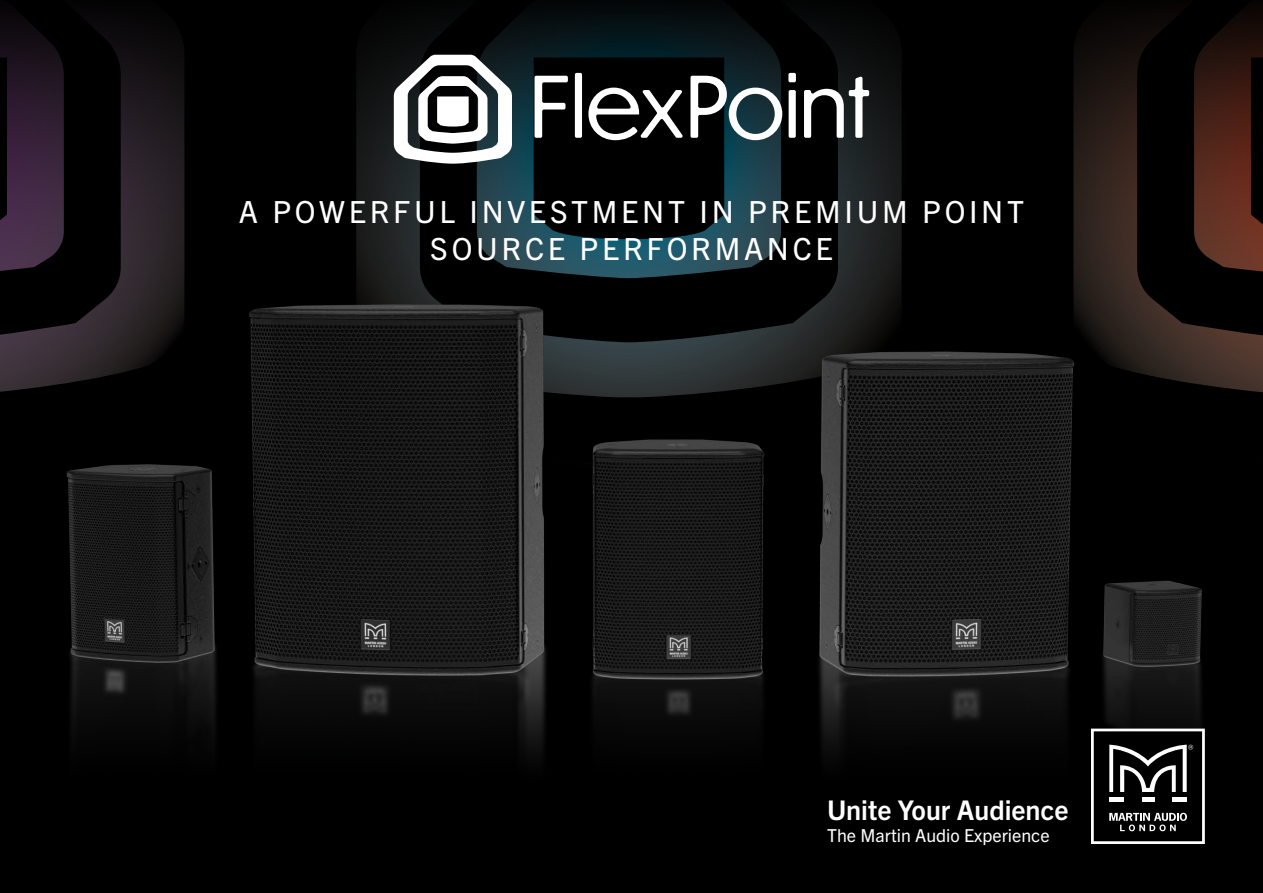
<style>
.page{position:relative;width:1263px;height:893px;background:#000}
.page>*{position:absolute;margin:0;border:0;box-sizing:border-box;transform-origin:0 0}
.t1{font:30.6px/36.6px "Trade Gothic Next LT Pro";letter-spacing:.12em;color:#fff;text-align:center}
.t2{font:700 27.15px "Trade Gothic Next LT Pro";color:#fff}
.t3{font:17.85px "Trade Gothic Next LT Pro";color:#fff}
</style>
<div class="page">
<svg style="left:0;top:7px;width:1263px;height:386px"></svg>
<svg style="left:394px;top:55px;width:118px;height:109px"></svg>
<svg style="left:534px;top:57px;width:248px;height:182px"></svg>
<svg style="left:788px;top:73px;width:8px;height:65px"></svg>
<svg style="left:804px;top:76px;width:65px;height:62px"></svg>
<img style="left:54px;top:279px;width:1155px;height:477px">
<svg style="left:1091px;top:729px;width:114px;height:115px"></svg>
<p class="t1" style="left:239px;top:192px;width:787px">A POWERFUL INVESTMENT IN PREMIUM POINT<br>SOURCE PERFORMANCE</p>
<p class="t2" style="left:827px;top:791px;width:243px">Unite Your Audience</p>
<p class="t3" style="left:827px;top:823px;width:224px">The Martin Audio Experience</p>
</div>
